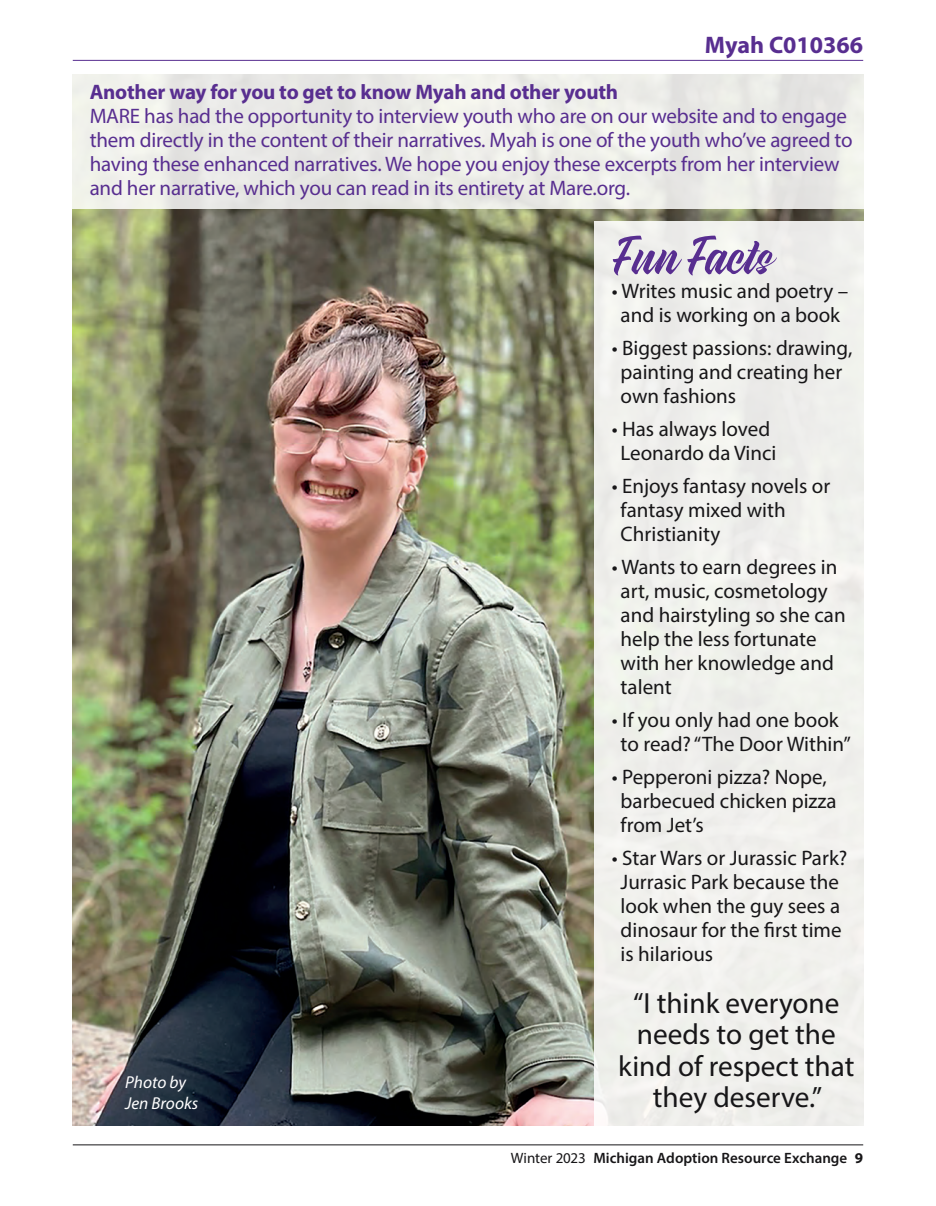
<style>
.page{position:relative;width:936px;height:1206px;background:#fff}
.page>*{position:absolute;margin:0;border:0;box-sizing:border-box;transform-origin:0 0}
.t1{font:55.5px "Hot Salsa";color:#582e90}
.t2{font:29.25px/31.5px "Myriad Pro";color:#171618;text-align:center}
.t3{font:700 24px "Myriad Pro";color:#582e90}
.t4{font:21px/24px "Myriad Pro";color:#171618}
.t5{font:21px/24px "Myriad Pro";letter-spacing:-.01em;color:#582e90}
.t6{font:700 21px "Myriad Pro";letter-spacing:-.01em;color:#582e90}
.Photo_credit{font:italic 17.25px "Myriad Pro";color:#fff}
.t7{font:600 15px "Myriad Pro";color:#171618}
.s1{font-weight:400}
.s2{font-weight:700}
</style>
<div class="page">
<hr style="left:73px;top:1144px;width:790px;height:1px;background:#171618">
<hr style="left:73px;top:60px;width:790px;height:1px;background:#582e90">
<img style="left:73px;top:209px;width:790px;height:917px">
<div style="left:594px;top:221px;width:275px;height:913px;background:#f0f0ed"></div>
<svg style="left:72px;top:74px;width:792px;height:135px;background:#eaebe7"></svg>
<p class="t3" style="left:705px;top:29px;width:160px">Myah C010366</p>
<p class="t6" style="left:90px;top:78px;width:530px">Another way for you to get to know Myah and other youth</p>
<p class="t5" style="left:90px;top:103px;width:765px">MARE has had the opportunity to interview youth who are on our website and to engage them directly in the content of their narratives. Myah is one of the youth who’ve agreed to having these enhanced narratives. We hope you enjoy these excerpts from her interview and her narrative, which you can read in its entirety at Mare.org.</p>
<p class="Photo_credit" style="left:125px;top:1072px;width:62px">Photo by</p>
<p class="Photo_credit" style="left:125px;top:1093px;width:75px">Jen Brooks</p>
<p class="t1" style="left:612px;top:222px;width:160px">Fun Facts</p>
<p class="t4" style="left:612px;top:279px;width:238px;text-align:center">• Writes music and poetry – and is working on a book</p>
<p class="t4" style="left:621px;top:336px;width:233px;text-indent:-9px">• Biggest passions: drawing, painting and creating her own fashions</p>
<p class="t4" style="left:612px;top:416px;width:166px;text-align:center">• Has always loved<br>Leonardo da Vinci</p>
<p class="t4" style="left:621px;top:473px;width:211px;text-indent:-9px">• Enjoys fantasy novels or fantasy mixed with<br>Christianity</p>
<p class="t4" style="left:621px;top:554px;width:227px;text-indent:-9px">• Wants to earn degrees in art, music, cosmetology and hairstyling so she can help the less fortunate with her knowledge and talent</p>
<p class="t4" style="left:612px;top:707px;width:241px;text-align:center">• If you only had one book to read? “The Door Within”</p>
<p class="t4" style="left:621px;top:764px;width:218px;text-indent:-9px">• Pepperoni pizza? Nope, barbecued chicken pizza from Jet’s</p>
<p class="t4" style="left:621px;top:845px;width:228px;text-indent:-9px">• Star Wars or Jurassic Park?<br>Jurrasic Park because the look when the guy sees a dinosaur for the first time is hilarious</p>
<p class="t2" style="left:618px;top:987px;width:238px">“I think everyone needs to get the kind of respect that they deserve.”</p>
<p class="t7" style="left:511px;top:1149px;width:354px"><span class="s1">Winter 2023</span> Michigan Adoption Resource Exchange <span class="s2">9</span></p>
</div>
